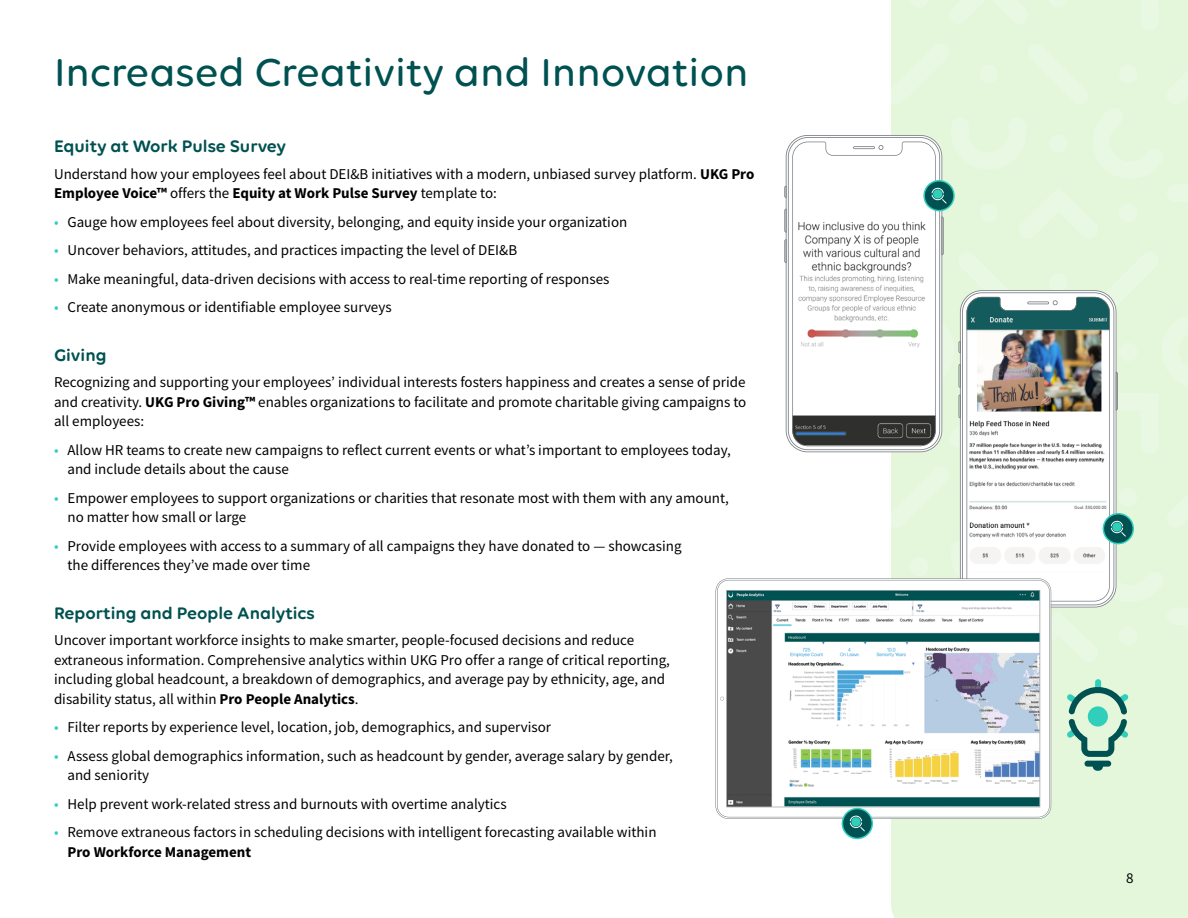
<style>
.page{position:relative;width:1188px;height:918px;background:#fff}
.page>*{position:absolute;margin:0;border:0;box-sizing:border-box;transform-origin:0 0}
.t1{font:500 42px "Volte Rounded";color:#005151}
.t2{font:600 18px "Volte Rounded";color:#005151}
.t3{font:15px/19.5px "Source Sans Pro";color:#000}
.s1{font-weight:700}
.s2{color:#30cebb}
</style>
<div class="page">
<div style="left:891px;top:0;width:297px;height:918px;background:#e4f7db"></div>
<div style="left:949px;top:0;width:79px;height:24px;background:#e8f8e1"></div>
<div style="left:1096px;top:0;width:63px;height:32px;background:#e4f7db"></div>
<svg style="left:910px;top:0;width:18px;height:8px"></svg>
<svg style="left:1049px;top:0;width:19px;height:8px"></svg>
<svg style="left:717px;top:580px;width:333px;height:237px"></svg>
<svg style="left:726px;top:590px;width:314px;height:217px"></svg>
<svg style="left:720px;top:697px;width:4px;height:4px"></svg>
<svg style="left:788px;top:137px;width:103px;height:313px"></svg>
<svg style="left:792px;top:142px;width:99px;height:304px"></svg>
<svg style="left:784px;top:186px;width:3px;height:12px"></svg>
<svg style="left:784px;top:239px;width:3px;height:24px"></svg>
<svg style="left:784px;top:209px;width:3px;height:24px"></svg>
<div style="left:1095px;top:679px;width:6px;height:13px;background:#30cebb;border-radius:3px"></div>
<svg style="left:1067px;top:684px;width:62px;height:87px;background:#a5ccb7"></svg>
<div style="left:1088px;top:706px;width:20px;height:21px;background:#30cebb;border-radius:50%"></div>
<svg style="left:891px;top:42px;width:297px;height:628px"></svg>
<div style="left:1103px;top:513px;width:31px;height:31px;border:2px solid #30cebb;border-radius:50%"></div>
<div style="left:842px;top:809px;width:30px;height:29px;background:#005151;border-radius:50%"></div>
<svg style="left:850px;top:815px;width:15px;height:16px"></svg>
<div style="left:842px;top:808px;width:31px;height:31px;border:2px solid #30cebb;border-radius:50%"></div>
<h1 class="t1" style="left:54px;top:47px;width:696px">Increased Creativity and Innovation</h1>
<p class="t2" style="left:54px;top:136px;width:234px">Equity at Work Pulse Survey</p>
<p class="t3" style="left:54px;top:164px;width:702px">Understand how your employees feel about DEI&amp;B initiatives with a modern, unbiased survey platform. <span class="s1">UKG Pro<br>Employee Voice™</span> offers the <span class="s1">Equity at Work Pulse Survey</span> template to:</p>
<p class="t3" style="left:54px;top:212px;width:575px"><span class="s2">•</span> Gauge how employees feel about diversity, belonging, and equity inside your organization</p>
<p class="t3" style="left:54px;top:240px;width:465px"><span class="s2">•</span> Uncover behaviors, attitudes, and practices impacting the level of DEI&amp;B</p>
<p class="t3" style="left:54px;top:269px;width:557px"><span class="s2">•</span> Make meaningful, data-driven decisions with access to real-time reporting of responses</p>
<p class="t3" style="left:54px;top:297px;width:339px"><span class="s2">•</span> Create anonymous or identifiable employee surveys</p>
<p class="t2" style="left:54px;top:344px;width:54px">Giving</p>
<p class="t3" style="left:54px;top:372px;width:694px;text-align:justify">Recognizing and supporting your employees’ individual interests fosters happiness and creates a sense of pride and creativity. <span class="s1">UKG Pro Giving™</span> enables organizations to facilitate and promote charitable giving campaigns to all employees:</p>
<p class="t3" style="left:68px;top:440px;width:665px;text-indent:-14px"><span class="s2">•</span> Allow HR teams to create new campaigns to reflect current events or what’s important to employees today, and include details about the cause</p>
<p class="t3" style="left:68px;top:488px;width:663px;text-indent:-14px"><span class="s2">•</span> Empower employees to support organizations or charities that resonate most with them with any amount, no matter how small or large</p>
<p class="t3" style="left:68px;top:536px;width:616px;text-indent:-14px"><span class="s2">•</span> Provide employees with access to a summary of all campaigns they have donated to — showcasing the differences they’ve made over time</p>
<p class="t2" style="left:54px;top:602px;width:262px">Reporting and People Analytics</p>
<p class="t3" style="left:54px;top:630px;width:617px">Uncover important workforce insights to make smarter, people-focused decisions and reduce extraneous information. Comprehensive analytics within UKG Pro offer a range of critical reporting, including global headcount, a breakdown of demographics, and average pay by ethnicity, age, and disability status, all within <span class="s1">Pro People Analytics</span>.</p>
<p class="t3" style="left:54px;top:717px;width:499px"><span class="s2">•</span> Filter reports by experience level, location, job, demographics, and supervisor</p>
<p class="t3" style="left:68px;top:746px;width:607px;text-indent:-14px"><span class="s2">•</span> Assess global demographics information, such as headcount by gender, average salary by gender, and seniority</p>
<p class="t3" style="left:54px;top:794px;width:454px"><span class="s2">•</span> Help prevent work-related stress and burnouts with overtime analytics</p>
<p class="t3" style="left:68px;top:822px;width:591px;text-indent:-14px"><span class="s2">•</span> Remove extraneous factors in scheduling decisions with intelligent forecasting available within<br><span class="s1">Pro Workforce Management</span></p>
<p class="t3" style="left:1126px;top:868px;width:9px">8</p>
</div>
